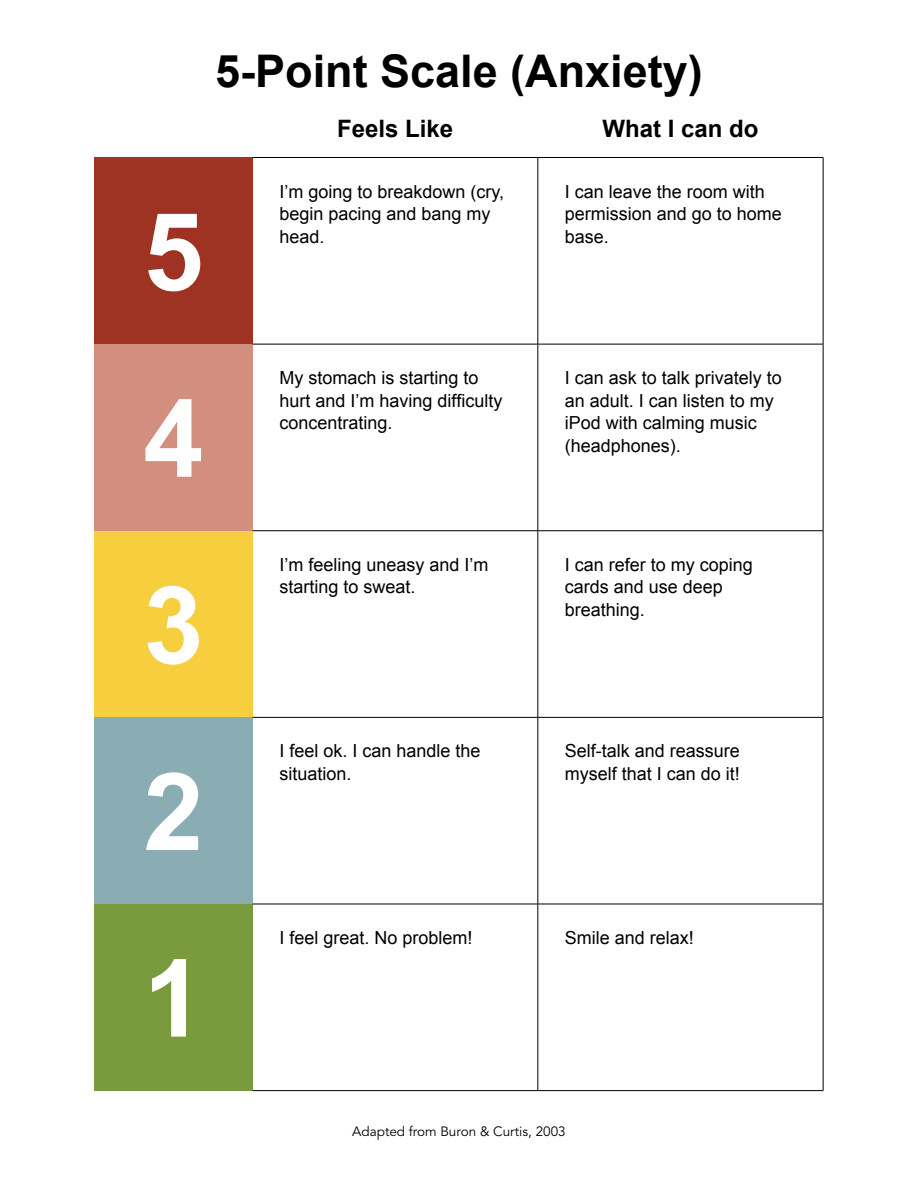
<style>
.page{position:relative;width:918px;height:1188px;background:#fff}
.page>*{position:absolute;margin:0;border:0;box-sizing:border-box;transform-origin:0 0}
.Display1{font:700 108px "Arial";color:#fff}
.h1{font:700 45px "Arial";color:#000}
.t1{font:700 24px "Arial";color:#000}
.t2{font:18px/22.5px "Arial";color:#000}
.t3{font:13.5px "Avenir LT Std";color:#000}
</style>
<div class="page">
<div style="left:94px;top:157px;width:159px;height:187px;background:#9f3323"></div>
<div style="left:94px;top:344px;width:159px;height:187px;background:#d28e7e"></div>
<div style="left:94px;top:531px;width:159px;height:186px;background:#f6ce3e"></div>
<div style="left:94px;top:717px;width:159px;height:187px;background:#8aadb4"></div>
<div style="left:94px;top:904px;width:159px;height:187px;background:#799b3d"></div>
<hr style="left:538px;top:344px;width:1px;height:187px;background:#000">
<hr style="left:823px;top:344px;width:1px;height:187px;background:#000">
<hr style="left:253px;top:530px;width:285px;height:1px;background:#000">
<hr style="left:538px;top:530px;width:285px;height:1px;background:#000">
<hr style="left:538px;top:531px;width:1px;height:186px;background:#000">
<hr style="left:823px;top:531px;width:1px;height:186px;background:#000">
<hr style="left:253px;top:717px;width:285px;height:1px;background:#000">
<hr style="left:538px;top:717px;width:285px;height:1px;background:#000">
<hr style="left:538px;top:718px;width:1px;height:186px;background:#000">
<hr style="left:823px;top:718px;width:1px;height:186px;background:#000">
<hr style="left:253px;top:904px;width:285px;height:1px;background:#000">
<hr style="left:538px;top:904px;width:285px;height:1px;background:#000">
<hr style="left:538px;top:904px;width:1px;height:186px;background:#000">
<hr style="left:823px;top:904px;width:1px;height:186px;background:#000">
<hr style="left:253px;top:1090px;width:285px;height:1px;background:#000">
<hr style="left:538px;top:1090px;width:285px;height:1px;background:#000">
<hr style="left:538px;top:158px;width:1px;height:186px;background:#000">
<hr style="left:823px;top:158px;width:1px;height:186px;background:#000">
<hr style="left:253px;top:344px;width:285px;height:1px;background:#000">
<hr style="left:538px;top:344px;width:285px;height:1px;background:#000">
<hr style="left:253px;top:157px;width:285px;height:1px;background:#000">
<hr style="left:538px;top:157px;width:285px;height:1px;background:#000">
<h1 class="h1" style="left:215px;top:41px;width:489px">5-Point Scale (Anxiety)</h1>
<p class="t1" style="left:337px;top:113px;width:118px">Feels Like</p>
<p class="t1" style="left:602px;top:113px;width:158px">What I can do</p>
<p class="Display1" style="left:143px;top:181px;width:62px">5</p>
<p class="t2" style="left:280px;top:180px;width:226px">I’m going to breakdown (cry, begin pacing and bang my head.</p>
<p class="t2" style="left:565px;top:180px;width:219px">I can leave the room with permission and go to home base.</p>
<p class="Display1" style="left:143px;top:368px;width:62px">4</p>
<p class="t2" style="left:280px;top:367px;width:225px">My stomach is starting to hurt and I’m having difficulty concentrating.</p>
<p class="t2" style="left:565px;top:367px;width:219px">I can ask to talk privately to an adult. I can listen to my iPod with calming music (headphones).</p>
<p class="Display1" style="left:143px;top:554px;width:62px">3</p>
<p class="Display1" style="left:143px;top:741px;width:62px">2</p>
<p class="t2" style="left:280px;top:553px;width:211px">I’m feeling uneasy and I’m starting to sweat.</p>
<p class="t2" style="left:565px;top:553px;width:190px">I can refer to my coping cards and use deep breathing.</p>
<p class="t2" style="left:280px;top:740px;width:203px">I feel ok. I can handle the situation.</p>
<p class="t2" style="left:565px;top:740px;width:177px">Self-talk and reassure myself that I can do it!</p>
<p class="Display1" style="left:143px;top:928px;width:62px">1</p>
<p class="t2" style="left:280px;top:927px;width:195px">I feel great. No problem!</p>
<p class="t2" style="left:565px;top:927px;width:131px">Smile and relax!</p>
<p class="t3" style="left:352px;top:1123px;width:215px">Adapted from Buron &amp; Curtis, 2003</p>
</div>
